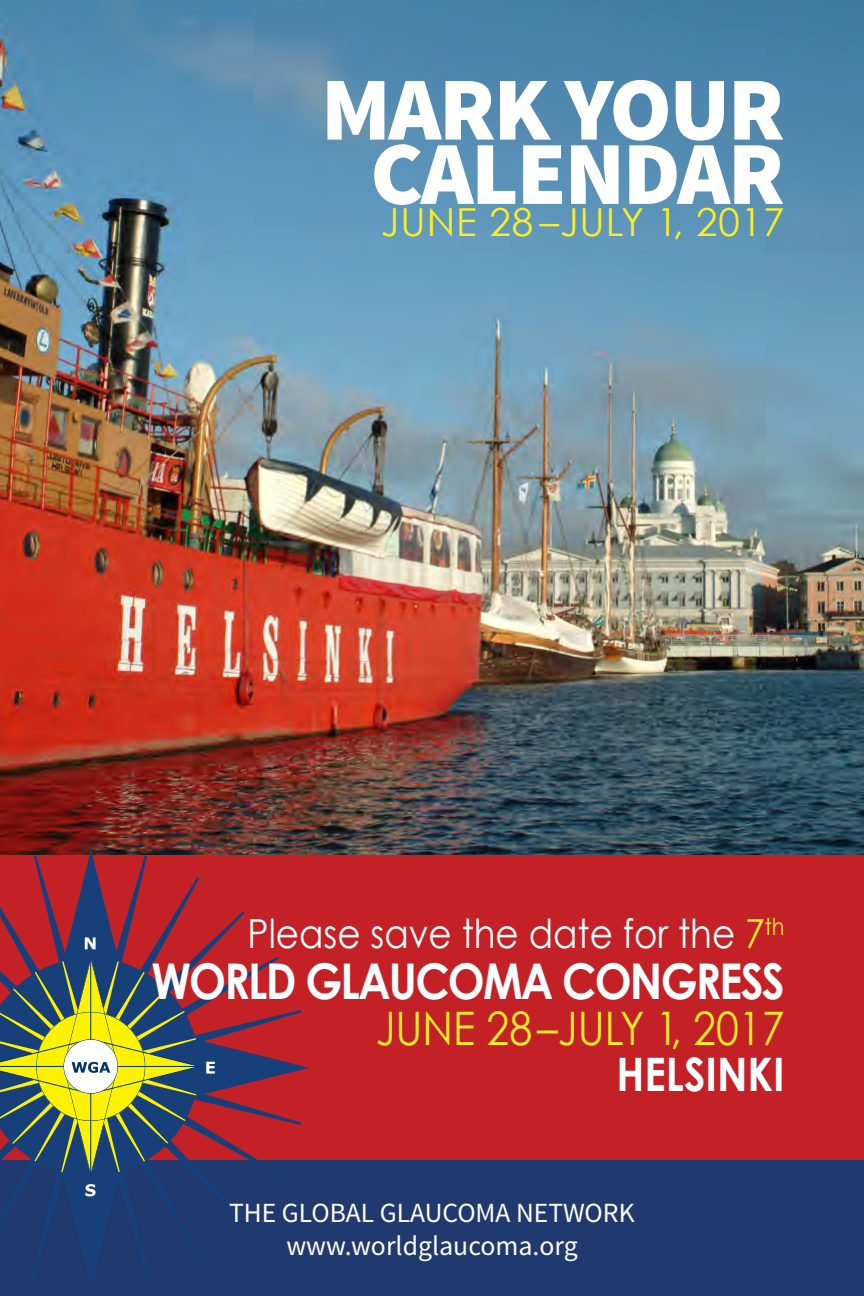
<style>
.page{position:relative;width:864px;height:1296px;background:#fff}
.page>*{position:absolute;margin:0;border:0;box-sizing:border-box;transform-origin:0 0}
.t1{font:900 90.2px/64.4px "Source Sans Pro";letter-spacing:-.025em;color:#fff;text-align:center}
.t2{font:700 49.2px "Century Gothic";letter-spacing:-.04em;color:#fff;scale:.89 1}
.t3{font:46.2px "Century Gothic";color:#fbee23;scale:.89 1}
.t4{font:700 46.2px "Century Gothic";color:#fff;scale:.89 1}
.t5{font:40px "Century Gothic";color:#fff;scale:.89 1}
.t6{font:38.6px "Century Gothic";letter-spacing:.025em;color:#fbee23}
.t7{font:27.8px/33.2px "Source Sans Pro";color:#fff;text-align:center}
.s1{color:#fbee23}
</style>
<div class="page">
<img style="left:0;top:0;width:864px;height:855px">
<div style="left:0;top:855px;width:864px;height:409px;background:#c42127"></div>
<div style="left:0;top:1161px;width:864px;height:135px;background:#20396f"></div>
<svg style="left:0;top:850px;width:309px;height:432px"></svg>
<hr style="left:90px;top:957px;width:1px;height:219px;background:#003471">
<svg style="left:0;top:958px;width:200px;height:218px"></svg>
<svg style="left:206px;top:1062px;width:9px;height:12px"></svg>
<svg style="left:85px;top:1184px;width:11px;height:12px"></svg>
<svg style="left:85px;top:937px;width:11px;height:12px"></svg>
<h1 class="t1" style="left:321px;top:81px;width:465px">MARK YOUR<br>CALENDAR</h1>
<h3 class="t6" style="left:381px;top:199px;width:405px">JUNE 28 –JULY 1, 2017</h3>
<h3 class="t5" style="left:248px;top:910px;width:605px">Please save the date for the <span class="s1">7</span><sup>th</sup></h3>
<h2 class="t2" style="left:152px;top:950px;width:713px">WORLD GLAUCOMA CONGRESS</h2>
<h3 class="t3" style="left:376px;top:1000px;width:461px">JUNE 28–JULY 1, 2017</h3>
<h3 class="t4" style="left:616px;top:1046px;width:190px">HELSINKI</h3>
<p class="t7" style="left:229px;top:1197px;width:407px">THE GLOBAL GLAUCOMA NETWORK www.worldglaucoma.org</p>
</div>
